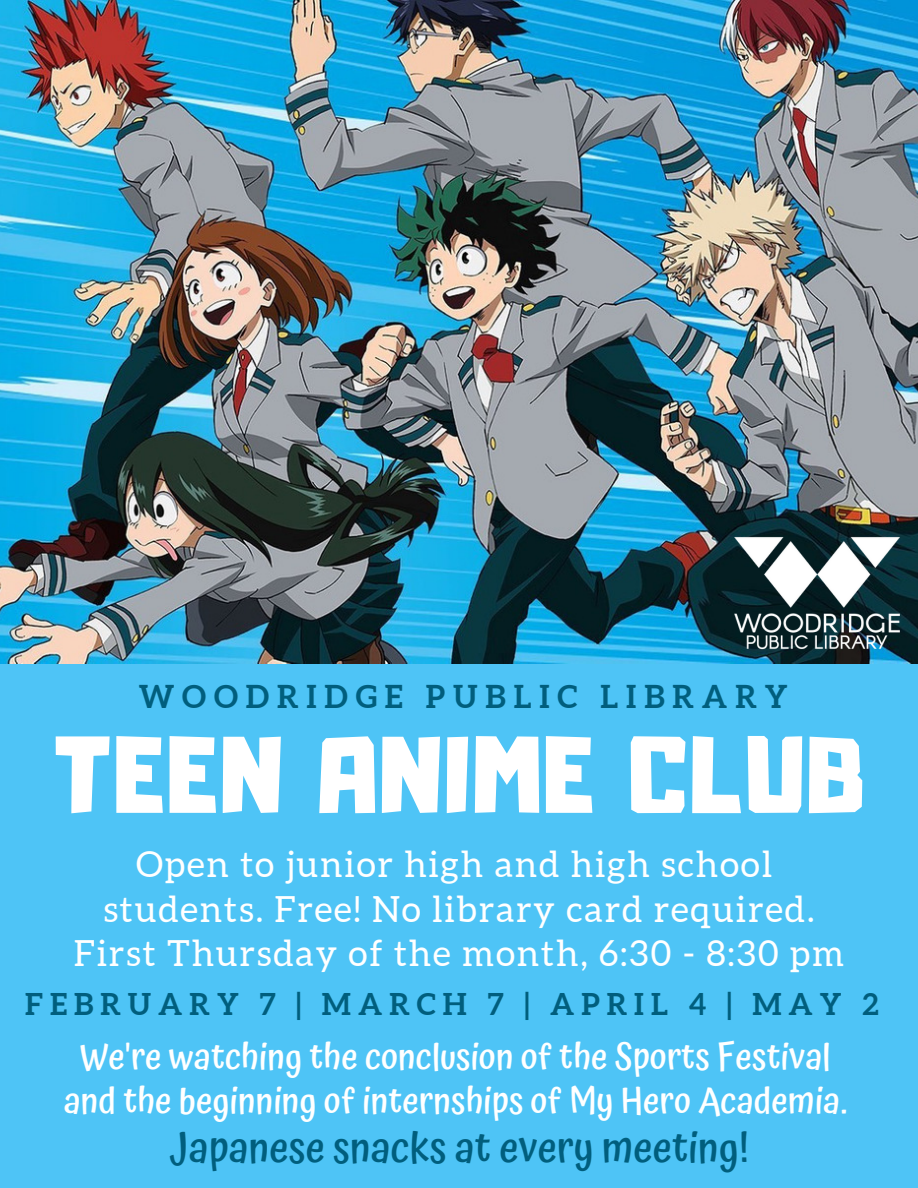
<style>
.page{position:relative;width:918px;height:1188px;background:#fff}
.page>*{position:absolute;margin:0;border:0;box-sizing:border-box;transform-origin:0 0}
.t1{font:96px "Adumu";letter-spacing:.03em;color:#fff}
.t2{font:500 42px "Atma";color:#015e7d}
.t3{font:36px/44.2px "Aleo";letter-spacing:.05em;color:#fff;text-align:center}
.t4{font:500 36px/44.2px "Atma";color:#fff;text-align:center}
.t5{font:700 31.5px "Aleo";letter-spacing:.25em;color:#015e7d}
.t6{font:700 30px "Aleo";letter-spacing:.23em;color:#015e7d}
</style>
<div class="page">
<div style="left:0;top:661px;width:918px;height:527px;background:#4ec4f6"></div>
<img style="left:0;top:0;width:918px;height:664px">
<img style="left:715px;top:525px;width:203px;height:135px">
<p class="t5" style="left:139px;top:678px;width:650px">WOODRIDGE PUBLIC LIBRARY</p>
<h1 class="t1" style="left:54px;top:694px;width:812px">TEEN ANIME CLUB</h1>
<p class="t3" style="left:74px;top:842px;width:772px">Open to junior high and high school students. Free! No library card required.<br>First Thursday of the month, 6:30 - 8:30 pm</p>
<p class="t6" style="left:25px;top:987px;width:855px">FEBRUARY 7 | MARCH 7 | APRIL 4 | MAY 2</p>
<p class="t4" style="left:64px;top:1034px;width:785px">We're watching the conclusion of the Sports Festival and the beginning of internships of My Hero Academia.</p>
<p class="t2" style="left:169px;top:1123px;width:582px">Japanese snacks at every meeting!</p>
</div>
